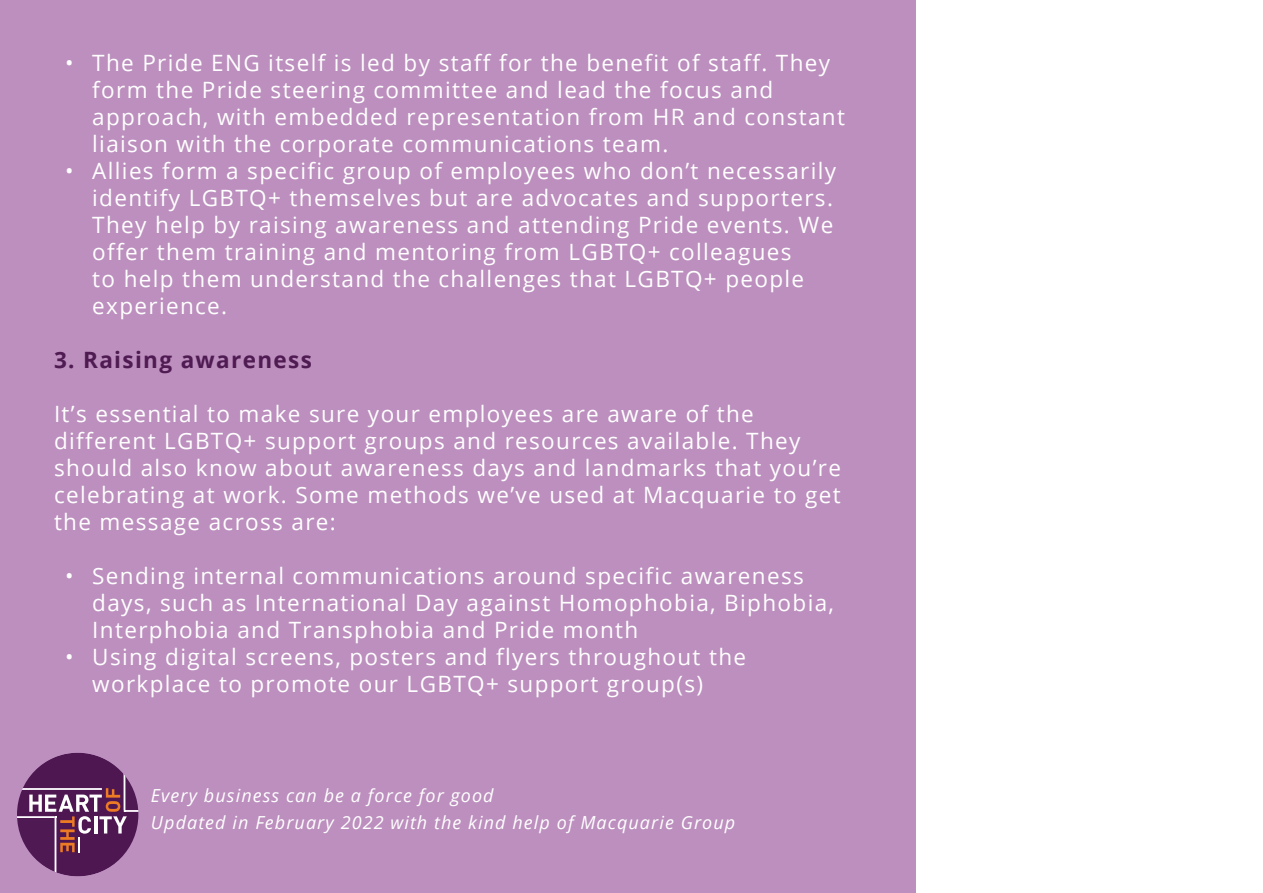
<style>
.page{position:relative;width:1263px;height:893px;background:#fff}
.page>*{position:absolute;margin:0;border:0;box-sizing:border-box;transform-origin:0 0}
.t1{font:22.5px/27px "Open Sans";letter-spacing:.06em;color:#fff}
.t2{font:700 22.5px "Open Sans";letter-spacing:.06em;color:#4f1b52}
.t3{font:italic 18px/27px "Open Sans";letter-spacing:.06em;color:#fff}
</style>
<div class="page">
<div style="left:0;top:0;width:915px;height:893px;background:#bc8fbe"></div>
<svg style="left:17px;top:753px;width:121px;height:123px"></svg>
<p class="t1" style="left:92px;top:49px;width:754px;text-indent:-27px">• The Pride ENG itself is led by staff for the benefit of staff. They form the Pride steering committee and lead the focus and approach, with embedded representation from HR and constant liaison with the corporate communications team.</p>
<p class="t1" style="left:92px;top:157px;width:745px;text-indent:-27px">• Allies form a specific group of employees who don’t necessarily identify LGBTQ+ themselves but are advocates and supporters.<br>They help by raising awareness and attending Pride events. We offer them training and mentoring from LGBTQ+ colleagues<br>to help them understand the challenges that LGBTQ+ people experience.</p>
<p class="t2" style="left:54px;top:344px;width:259px">3. Raising awareness</p>
<p class="t1" style="left:54px;top:400px;width:788px">It’s essential to make sure your employees are aware of the different LGBTQ+ support groups and resources available. They should also know about awareness days and landmarks that you’re celebrating at work. Some methods we’ve used at Macquarie to get the message across are:</p>
<p class="t1" style="left:92px;top:562px;width:743px;text-indent:-27px">• Sending internal communications around specific awareness days, such as International Day against Homophobia, Biphobia,<br>Interphobia and Transphobia and Pride month</p>
<p class="t1" style="left:92px;top:643px;width:655px;text-indent:-27px">• Using digital screens, posters and flyers throughout the workplace to promote our LGBTQ+ support group(s)</p>
<p class="t3" style="left:151px;top:782px;width:586px">Every business can be a force for good<br>Updated in February 2022 with the kind help of Macquarie Group</p>
</div>
